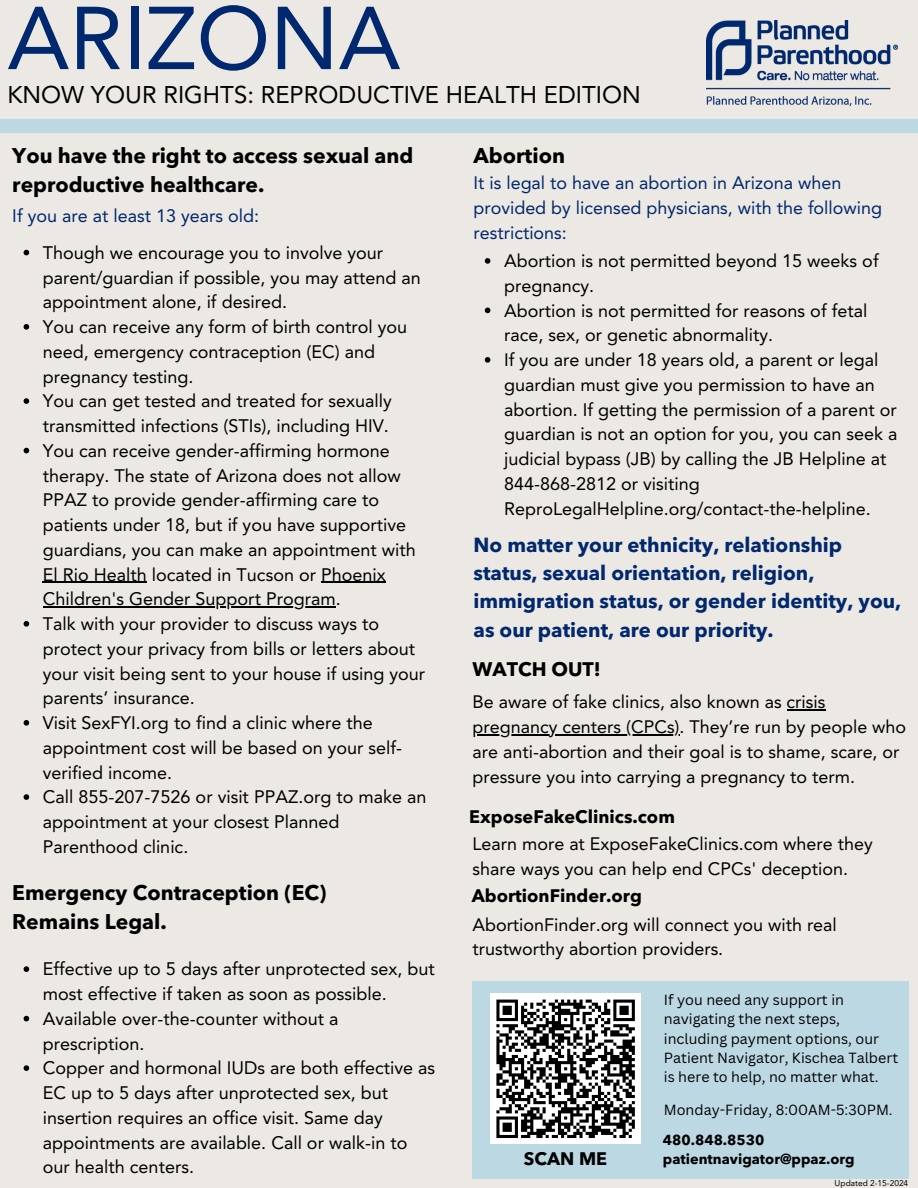
<style>
.page{position:relative;width:918px;height:1188px;background:#ece8e3}
.page>*{position:absolute;margin:0;border:0;box-sizing:border-box;transform-origin:0 0}
.t1{font:88.05px "Avenir";color:#00286e}
.t2{font:24px "Avenir";color:#000}
.t3{font:700 21.15px/29.2px "Avenir Next LT Pro";color:#000}
.t4{font:700 20.25px/28.2px "Avenir Next LT Pro";color:#00286e}
.t5{font:700 19.5px "Avenir Next LT Pro";color:#000}
.t6{font:18px/24.8px "Avenir";color:#000}
.t7{font:18px/24.8px "Avenir";color:#00286e}
.t8{font:700 18px "Avenir Next LT Pro";color:#000}
.t9{font:700 14.4px "Avenir Next LT Pro";color:#000}
.t10{font:14.25px/19.4px "Canva Sans";color:#000}
.t11{font:8.4px "Avenir";color:#000}
</style>
<div class="page">
<div style="left:0;top:119px;width:918px;height:14px;background:#bcd8e2"></div>
<div style="left:473px;top:981px;width:436px;height:197px;background:#bcd8e2"></div>
<div style="left:490px;top:993px;width:151px;height:151px;background:#fff"></div>
<svg style="left:496px;top:999px;width:139px;height:139px"></svg>
<img style="left:707px;top:20px;width:191px;height:86px">
<hr style="left:787px;top:710px;width:38px;height:1px;background:#000">
<hr style="left:473px;top:734px;width:207px;height:1px;background:#000">
<svg style="left:24px;top:250px;width:5px;height:5px"></svg>
<svg style="left:24px;top:324px;width:5px;height:6px"></svg>
<svg style="left:24px;top:398px;width:5px;height:6px"></svg>
<svg style="left:24px;top:448px;width:5px;height:5px"></svg>
<hr style="left:43px;top:582px;width:104px;height:1px;background:#000">
<hr style="left:321px;top:582px;width:65px;height:1px;background:#000">
<hr style="left:43px;top:606px;width:293px;height:2px;background:#000">
<svg style="left:24px;top:621px;width:5px;height:6px"></svg>
<svg style="left:24px;top:720px;width:5px;height:6px"></svg>
<svg style="left:24px;top:794px;width:5px;height:6px"></svg>
<svg style="left:24px;top:966px;width:5px;height:6px"></svg>
<svg style="left:24px;top:1016px;width:5px;height:5px"></svg>
<svg style="left:24px;top:1065px;width:5px;height:6px"></svg>
<svg style="left:485px;top:258px;width:5px;height:6px"></svg>
<svg style="left:485px;top:308px;width:5px;height:5px"></svg>
<svg style="left:485px;top:357px;width:5px;height:6px"></svg>
<p class="t1" style="left:7px;top:-13px;width:395px">ARIZONA</p>
<p class="t2" style="left:7px;top:81px;width:635px">KNOW YOUR RIGHTS: REPRODUCTIVE HEALTH EDITION</p>
<p class="t3" style="left:12px;top:143px;width:403px">You have the right to access sexual and reproductive healthcare.</p>
<h6 class="t7" style="left:12px;top:203px;width:248px">If you are at least 13 years old:</h6>
<p class="t6" style="left:43px;top:240px;width:379px">Though we encourage you to involve your parent/guardian if possible, you may attend an appointment alone, if desired.</p>
<h4 class="t6" style="left:43px;top:314px;width:366px">You can receive any form of birth control you need, emergency contraception (EC) and pregnancy testing.</h4>
<p class="t6" style="left:43px;top:389px;width:350px">You can get tested and treated for sexually transmitted infections (STIs), including HIV.</p>
<p class="t6" style="left:43px;top:438px;width:374px">You can receive gender-affirming hormone therapy. The state of Arizona does not allow PPAZ to provide gender-affirming care to patients under 18, but if you have supportive guardians, you can make an appointment with El Rio Health located in Tucson or Phoenix</p>
<p class="t6" style="left:43px;top:587px;width:384px">Children's Gender Support Program.<br>Talk with your provider to discuss ways to protect your privacy from bills or letters about your visit being sent to your house if using your parents’ insurance.<br>Visit SexFYI.org to find a clinic where the appointment cost will be based on your self&shy;verified income.</p>
<h4 class="t6" style="left:43px;top:785px;width:385px">Call 855-207-7526 or visit PPAZ.org to make an appointment at your closest Planned<br>Parenthood clinic.</h4>
<p class="t3" style="left:12px;top:880px;width:316px">Emergency Contraception (EC)<br>Remains Legal.</p>
<p class="t6" style="left:43px;top:957px;width:393px">Effective up to 5 days after unprotected sex, but most effective if taken as soon as possible.</p>
<p class="t6" style="left:43px;top:1006px;width:297px">Available over-the-counter without a prescription.</p>
<p class="t6" style="left:43px;top:1056px;width:394px">Copper and hormonal IUDs are both effective as EC up to 5 days after unprotected sex, but insertion requires an office visit. Same day appointments are available. Call or walk-in to our health centers.</p>
<h6 class="t3" style="left:474px;top:143px;width:93px">Abortion</h6>
<p class="t7" style="left:474px;top:171px;width:410px">It is legal to have an abortion in Arizona when provided by licensed physicians, with the following restrictions:</p>
<h3 class="t6" style="left:504px;top:249px;width:376px">Abortion is not permitted beyond 15 weeks of pregnancy.</h3>
<h6 class="t6" style="left:504px;top:298px;width:365px">Abortion is not permitted for reasons of fetal race, sex, or genetic abnormality.</h6>
<h6 class="t6" style="left:504px;top:348px;width:395px">If you are under 18 years old, a parent or legal guardian must give you permission to have an abortion. If getting the permission of a parent or guardian is not an option for you, you can seek a judicial bypass (JB) by calling the JB Helpline at 844-868-2812 or visiting ReproLegalHelpline.org/contact-the-helpline.</h6>
<h4 class="t4" style="left:474px;top:533px;width:429px">No matter your ethnicity, relationship status, sexual orientation, religion, immigration status, or gender identity, you, as our patient, are our priority.</h4>
<h2 class="t5" style="left:473px;top:661px;width:130px">WATCH OUT!</h2>
<h4 class="t6" style="left:473px;top:690px;width:354px">Be aware of fake clinics, also known as crisis</h4>
<h6 class="t6" style="left:473px;top:715px;width:435px">pregnancy centers (CPCs). They’re run by people who are anti-abortion and their goal is to shame, scare, or pressure you into carrying a pregnancy to term.</h6>
<p class="t8" style="left:469px;top:809px;width:207px">ExposeFakeClinics.com</p>
<p class="t6" style="left:473px;top:831px;width:402px">Learn more at ExposeFakeClinics.com where they share ways you can help end CPCs' deception.</p>
<h6 class="t8" style="left:472px;top:889px;width:172px">AbortionFinder.org</h6>
<p class="t6" style="left:472px;top:912px;width:366px">AbortionFinder.org will connect you with real trustworthy abortion providers.</p>
<h5 class="t10" style="left:664px;top:990px;width:236px">If you need any support in navigating the next steps, including payment options, our<br>Patient Navigator, Kischea Talbert is here to help, no matter what.</h5>
<p class="t10" style="left:664px;top:1099px;width:230px">Monday-Friday, 8:00AM-5:30PM.</p>
<p class="t9" style="left:663px;top:1134px;width:103px">480.848.8530</p>
<p class="t8" style="left:524px;top:1152px;width:85px">SCAN ME</p>
<p class="t9" style="left:663px;top:1153px;width:193px">patientnavigator@ppaz.org</p>
<h6 class="t11" style="left:835px;top:1178px;width:75px">Updated 2-15-2024</h6>
</div>
